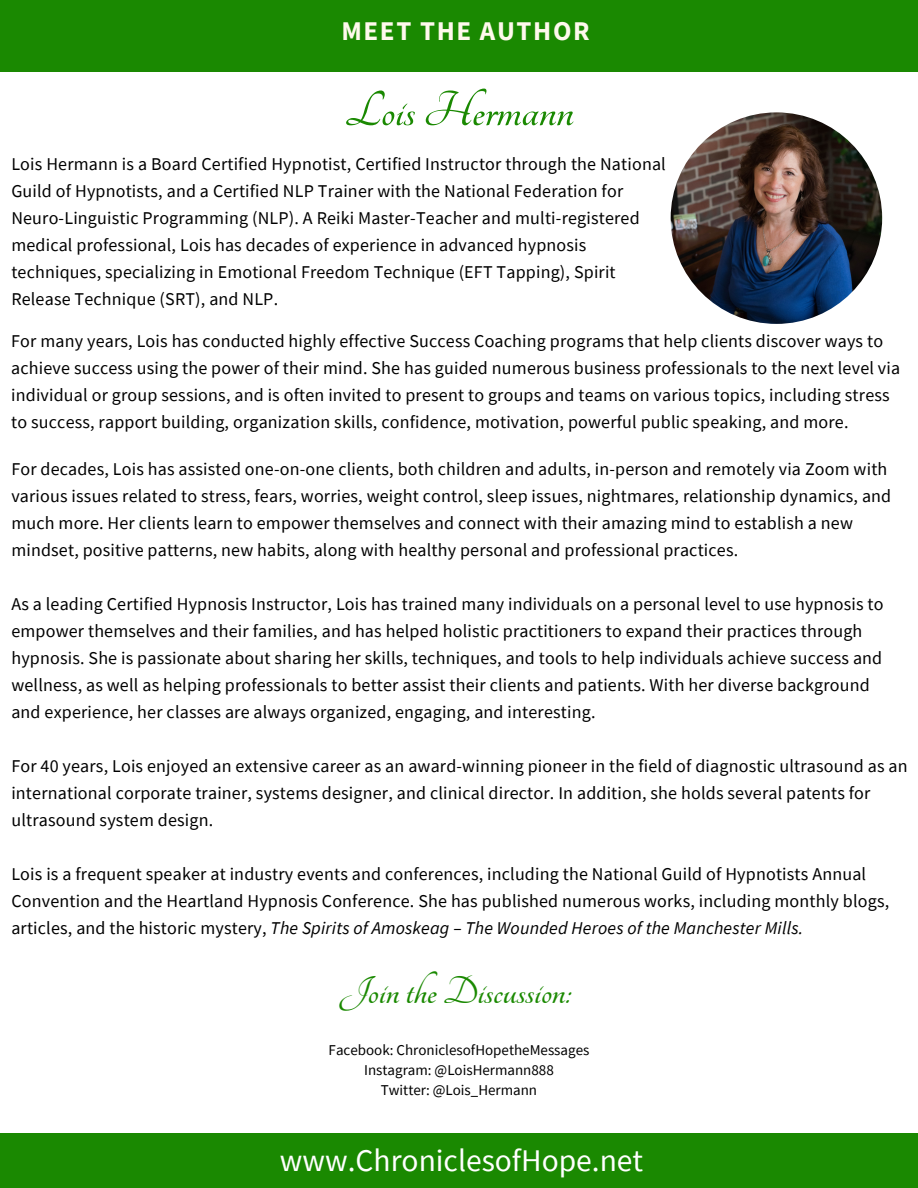
<style>
.page{position:relative;width:918px;height:1188px;background:#fff}
.page>*{position:absolute;margin:0;border:0;box-sizing:border-box;transform-origin:0 0}
.t1{font:700 54px "Tangerine";color:#1a8901}
.t2{font:700 42px "Tangerine";color:#1a8901}
.t3{font:31.5px "Source Sans Pro";color:#fff}
.t4{font:700 27px "Source Sans Pro";letter-spacing:.06em;color:#fff9ed}
.t5{font:18px/27px "Source Sans Pro";letter-spacing:.01em;color:#000}
.t6{font:15px/20.2px "Source Sans Pro";color:#000;text-align:center}
.s1{font-style:italic}
</style>
<div class="page">
<div style="left:0;top:0;width:918px;height:72px;background:#1a8901"></div>
<div style="left:0;top:1133px;width:918px;height:55px;background:#1a8901"></div>
<img style="left:671px;top:112px;width:211px;height:212px;border-radius:50%">
<h3 class="t4" style="left:341px;top:14px;width:250px">MEET THE AUTHOR</h3>
<h1 class="t1" style="left:344px;top:85px;width:231px">LoisHermann</h1>
<p class="t5" style="left:11px;top:150px;width:656px">Lois Hermann is a Board Certified Hypnotist, Certified Instructor through the National Guild of Hypnotists, and a Certified NLP Trainer with the National Federation for Neuro-Linguistic Programming (NLP). A Reiki Master-Teacher and multi-registered medical professional, Lois has decades of experience in advanced hypnosis techniques, specializing in Emotional Freedom Technique (EFT Tapping), Spirit Release Technique (SRT), and NLP.</p>
<p class="t5" style="left:11px;top:327px;width:891px">For many years, Lois has conducted highly effective Success Coaching programs that help clients discover ways to achieve success using the power of their mind. She has guided numerous business professionals to the next level via individual or group sessions, and is often invited to present to groups and teams on various topics, including stress to success, rapport building, organization skills, confidence, motivation, powerful public speaking, and more.</p>
<p class="t5" style="left:11px;top:455px;width:881px">For decades, Lois has assisted one-on-one clients, both children and adults, in-person and remotely via Zoom with various issues related to stress, fears, worries, weight control, sleep issues, nightmares, relationship dynamics, and much more. Her clients learn to empower themselves and connect with their amazing mind to establish a new mindset, positive patterns, new habits, along with healthy personal and professional practices.</p>
<p class="t5" style="left:11px;top:590px;width:874px">As a leading Certified Hypnosis Instructor, Lois has trained many individuals on a personal level to use hypnosis to empower themselves and their families, and has helped holistic practitioners to expand their practices through hypnosis. She is passionate about sharing her skills, techniques, and tools to help individuals achieve success and wellness, as well as helping professionals to better assist their clients and patients. With her diverse background and experience, her classes are always organized, engaging, and interesting.</p>
<p class="t5" style="left:11px;top:752px;width:898px">For 40 years, Lois enjoyed an extensive career as an award-winning pioneer in the field of diagnostic ultrasound as an international corporate trainer, systems designer, and clinical director. In addition, she holds several patents for ultrasound system design.</p>
<p class="t5" style="left:11px;top:860px;width:879px">Lois is a frequent speaker at industry events and conferences, including the National Guild of Hypnotists Annual<br>Convention and the Heartland Hypnosis Conference. She has published numerous works, including monthly blogs, articles, and the historic mystery, <span class="s1">The Spirits of Amoskeag – The Wounded Heroes of the Manchester Mills.</span></p>
<h2 class="t2" style="left:340px;top:972px;width:234px">Jointhe Discussion:</h2>
<p class="t6" style="left:329px;top:1039px;width:262px">Facebook: ChroniclesofHopetheMessages<br>Instagram: @LoisHermann888<br>Twitter: @Lois_Hermann</p>
<h3 class="t3" style="left:280px;top:1140px;width:365px">www.ChroniclesofHope.net</h3>
</div>
